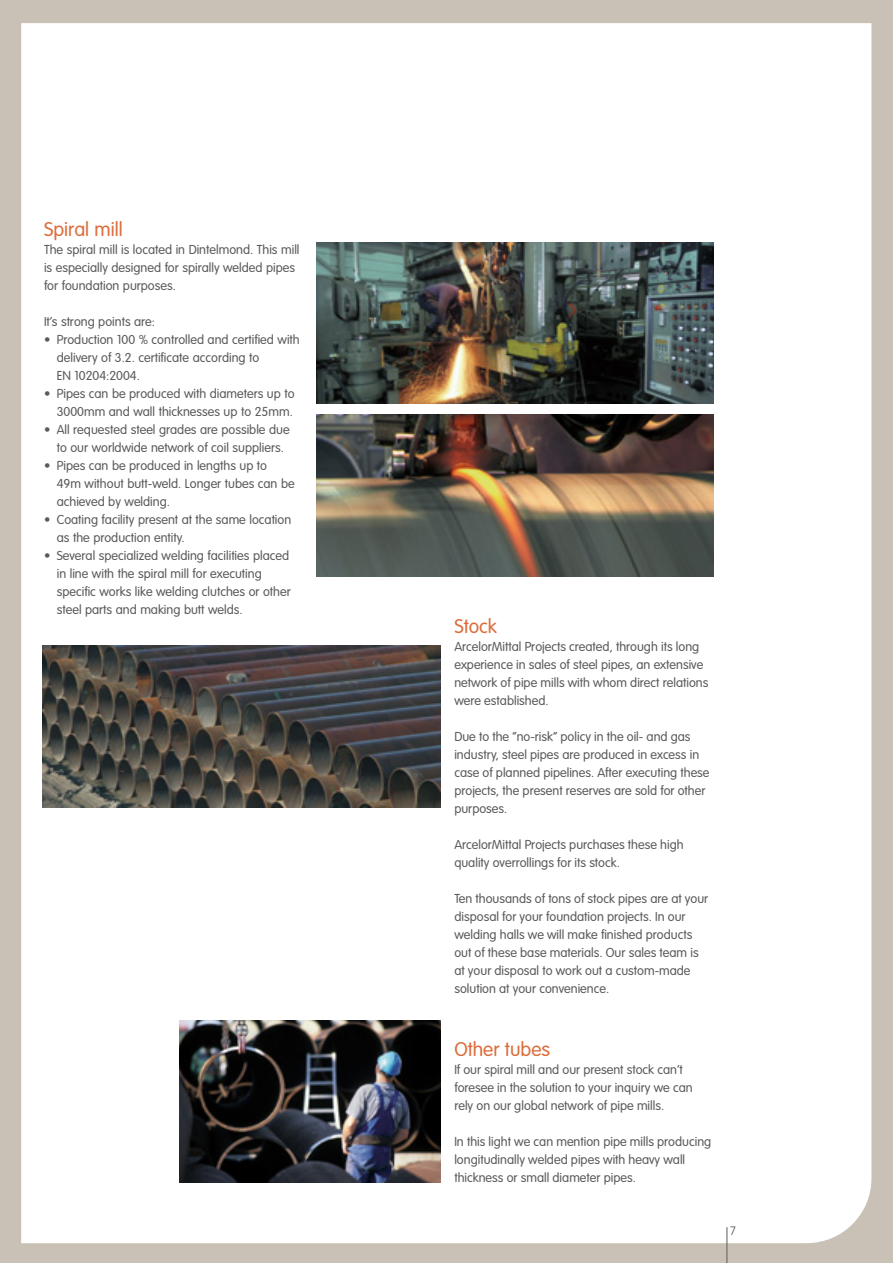
<style>
.page{position:relative;width:893px;height:1263px;background:#c9c1b5}
.page>*{position:absolute;margin:0;border:0;box-sizing:border-box;transform-origin:0 0}
.t1{font:300 19.5px "VAG Rounded Std";color:#dc6d3b}
.t2{font:300 12.75px/18px "VAG Rounded Std";color:#5a5a5b}
.t3{font:100 12px "VAG Rounded Std";color:#5a5a5b}
</style>
<div class="page">
<div style="left:21px;top:23px;width:850px;height:1220px;background:#fff"></div>
<img style="left:179px;top:1020px;width:261px;height:162px">
<img style="left:316px;top:415px;width:398px;height:161px">
<img style="left:316px;top:242px;width:398px;height:162px">
<img style="left:43px;top:646px;width:397px;height:161px">
<hr style="left:727px;top:1227px;width:1px;height:36px;background:#5a5a5b">
<h1 class="t1" style="left:44px;top:221px;width:80px">Spiral mill</h1>
<p class="t2" style="left:44px;top:241px;width:257px">The spiral mill is located in Dintelmond. This mill is especially designed for spirally welded pipes for foundation purposes.</p>
<p class="t2" style="left:44px;top:313px;width:113px">It’s strong points are:</p>
<p class="t2" style="left:57px;top:331px;width:244px;text-indent:-13px">• Production 100 % controlled and certified with delivery of 3.2. certificate according to<br>EN 10204:2004.</p>
<p class="t2" style="left:44px;top:385px;width:252px;text-align:right">• Pipes can be produced with diameters up to<br>3000mm and wall thicknesses up to 25mm.</p>
<p class="t2" style="left:44px;top:421px;width:247px;text-align:center">• All requested steel grades are possible due to our worldwide network of coil suppliers.</p>
<p class="t2" style="left:57px;top:457px;width:239px;text-indent:-13px">• Pipes can be produced in lengths up to<br>49m without butt-weld. Longer tubes can be achieved by welding.</p>
<p class="t2" style="left:57px;top:511px;width:236px;text-indent:-13px">• Coating facility present at the same location as the production entity.</p>
<p class="t2" style="left:57px;top:547px;width:236px;text-indent:-13px">• Several specialized welding facilities placed in line with the spiral mill for executing specific works like welding clutches or other steel parts and making butt welds.</p>
<h1 class="t1" style="left:454px;top:618px;width:44px">Stock</h1>
<p class="t2" style="left:454px;top:639px;width:256px">ArcelorMittal Projects created, through its long experience in sales of steel pipes, an extensive network of pipe mills with whom direct relations were established.</p>
<p class="t2" style="left:454px;top:729px;width:257px">Due to the “no-risk” policy in the oil- and gas industry, steel pipes are produced in excess in case of planned pipelines. After executing these projects, the present reserves are sold for other purposes.</p>
<p class="t2" style="left:454px;top:837px;width:231px">ArcelorMittal Projects purchases these high quality overrollings for its stock.</p>
<p class="t2" style="left:454px;top:891px;width:255px">Ten thousands of tons of stock pipes are at your disposal for your foundation projects. In our welding halls we will make finished products out of these base materials. Our sales team is at your disposal to work out a custom-made solution at your convenience.</p>
<h1 class="t1" style="left:454px;top:1040px;width:97px">Other tubes</h1>
<p class="t2" style="left:454px;top:1061px;width:240px">If our spiral mill and our present stock can’t foresee in the solution to your inquiry we can rely on our global network of pipe mills.</p>
<p class="t2" style="left:454px;top:1133px;width:258px">In this light we can mention pipe mills producing longitudinally welded pipes with heavy wall thickness or small diameter pipes.</p>
<p class="t3" style="left:730px;top:1226px;width:7px">7</p>
</div>
